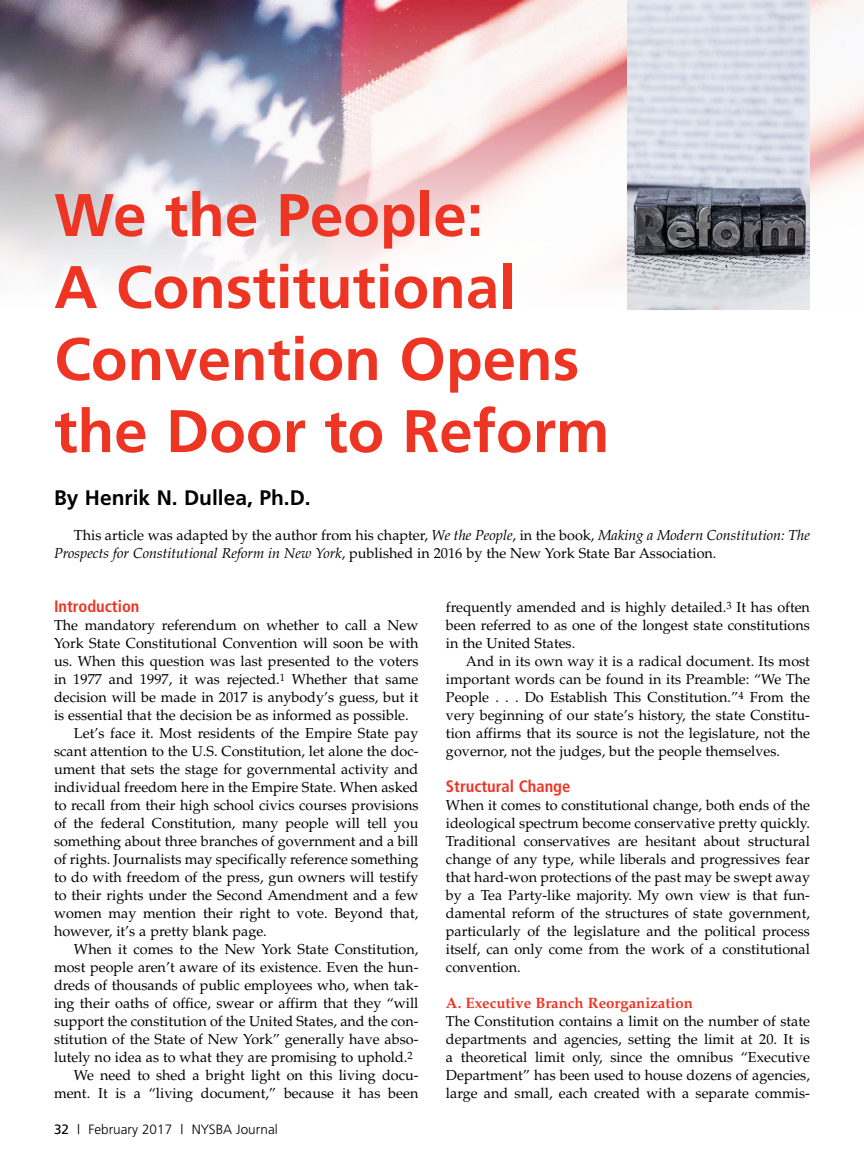
<style>
.page{position:relative;width:864px;height:1175px;background:#fff}
.page>*{position:absolute;margin:0;border:0;box-sizing:border-box;transform-origin:0 0}
.Title-article{font:700 60px/72px "Frutiger";color:#ee3524}
.author{font:700 21px "Frutiger";color:#000}
.head{font:700 condensed 16.5px "Frutiger";color:#ee3524}
.subhead{font:700 15px "Palatino";color:#ee3524}
.text{font:14.4px/18px "Palatino";color:#000;text-align:justify}
.t1{font:300 13.5px "Frutiger";color:#000}
.s1{font-style:italic}
.s2{font-weight:400}
</style>
<div class="page">
<img style="left:0;top:0;width:864px;height:310px">
<img style="left:628px;top:0;width:182px;height:309px">
<p class="Title-article" style="left:54px;top:179px;width:557px">We the People:<br>A Constitutional<br>Convention Opens the Door to Reform</p>
<p class="author" style="left:54px;top:485px;width:258px">By Henrik N. Dullea, Ph.D.</p>
<p class="text" style="left:54px;top:526px;width:757px;text-indent:20px">This article was adapted by the author from his chapter, <span class="s1">We the People</span>, in the book, <span class="s1">Making a Modern Constitution: The<br>Prospects for Constitutional Reform in New York</span>, published in 2016 by the New York State Bar Association.</p>
<p class="text" style="left:446px;top:598px;width:365px">frequently amended and is highly detailed.<sup>3</sup> It has often been referred to as one of the longest state constitutions in the United States.</p>
<p class="text" style="left:446px;top:652px;width:366px;text-indent:20px">And in its own way it is a radical document. Its most important words can be found in its Preamble: “We The People . . . Do Establish This Constitution.”<sup>4</sup> From the very beginning of our state’s history, the state Constitu&shy;tion affirms that its source is not the legislature, not the governor, not the judges, but the people themselves.</p>
<p class="head" style="left:446px;top:776px;width:126px">Structural Change</p>
<p class="text" style="left:446px;top:796px;width:366px">When it comes to constitutional change, both ends of the ideological spectrum become conservative pretty quickly.<br>Traditional conservatives are hesitant about structural change of any type, while liberals and progressives fear that hard-won protections of the past may be swept away by a Tea Party-like majority. My own view is that fun&shy;damental reform of the structures of state government, particularly of the legislature and the political process itself, can only come from the work of a constitutional convention.</p>
<p class="subhead" style="left:446px;top:994px;width:248px">A. Executive Branch Reorganization</p>
<p class="text" style="left:446px;top:1012px;width:366px">The Constitution contains a limit on the number of state departments and agencies, setting the limit at 20. It is a theoretical limit only, since the omnibus “Executive Department” has been used to house dozens of agencies, large and small, each created with a separate commis-</p>
<p class="head" style="left:54px;top:596px;width:87px">Introduction</p>
<p class="text" style="left:54px;top:616px;width:366px">The mandatory referendum on whether to call a New York State Constitutional Convention will soon be with us. When this question was last presented to the voters in 1977 and 1997, it was rejected.<sup>1</sup> Whether that same decision will be made in 2017 is anybody’s guess, but it is essential that the decision be as informed as possible.</p>
<p class="text" style="left:54px;top:724px;width:366px;text-indent:20px">Let’s face it. Most residents of the Empire State pay scant attention to the U.S. Constitution, let alone the doc&shy;ument that sets the stage for governmental activity and individual freedom here in the Empire State. When asked to recall from their high school civics courses provisions of the federal Constitution, many people will tell you something about three branches of government and a bill of rights. Journalists may specifically reference something to do with freedom of the press, gun owners will testify to their rights under the Second Amendment and a few women may mention their right to vote. Beyond that, however, it’s a pretty blank page.</p>
<p class="text" style="left:54px;top:940px;width:366px;text-indent:20px">When it comes to the New York State Constitution, most people aren’t aware of its existence. Even the hun&shy;dreds of thousands of public employees who, when tak&shy;ing their oaths of office, swear or affirm that they “will support the constitution of the United States, and the con&shy;stitution of the State of New York” generally have abso&shy;lutely no idea as to what they are promising to uphold.<sup>2</sup></p>
<p class="text" style="left:54px;top:1066px;width:366px;text-align:right">We need to shed a bright light on this living docu&shy;ment. It is a “living document,” because it has been</p>
<p class="t1" style="left:54px;top:1122px;width:225px"><span class="s2">32</span> | February 2017 | NYSBA Journal</p>
</div>
